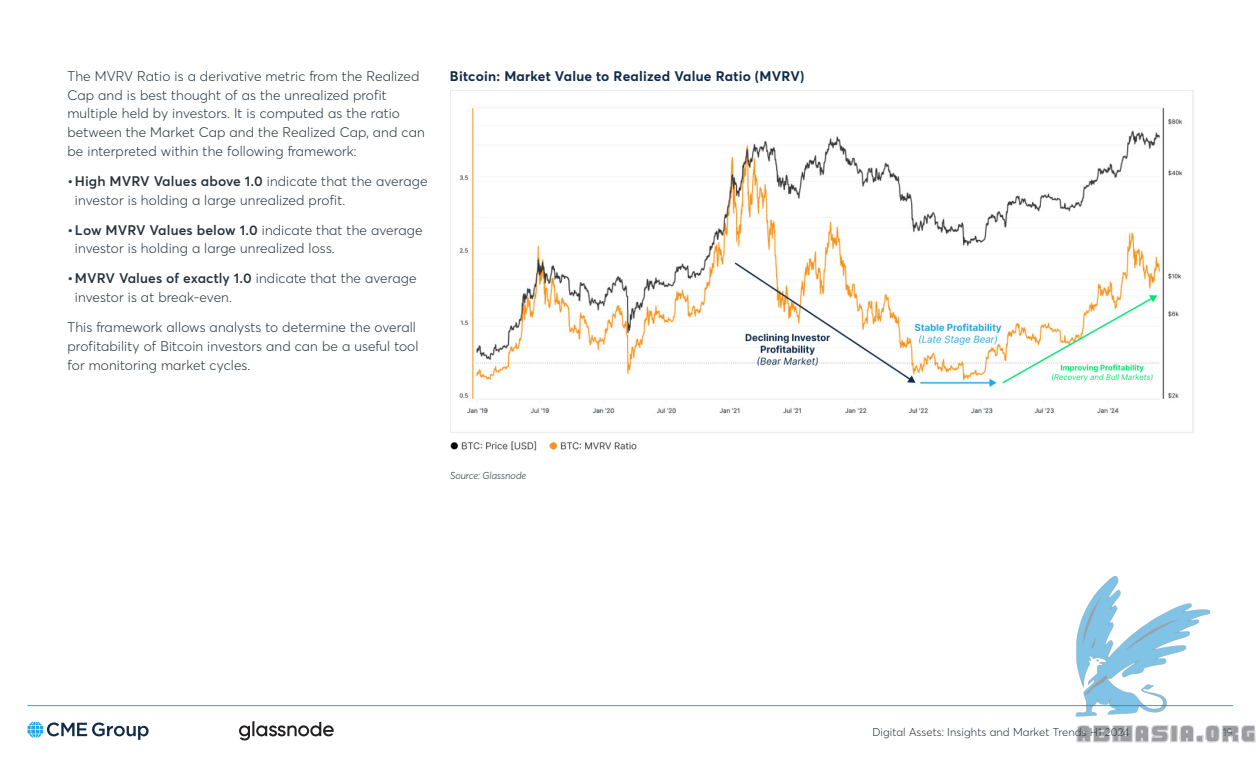
<style>
.page{position:relative;width:1260px;height:765px;background:#fff}
.page>*{position:absolute;margin:0;border:0;box-sizing:border-box;transform-origin:0 0}
.t1{font:300 13.75px/18.8px "Averta";letter-spacing:.01em;color:#25323c}
.t2{font:700 13.75px "Averta";letter-spacing:.02em;color:#112b4a}
.t3{font:300 11.25px "Averta";letter-spacing:.01em;color:#25323c}
.t4{font:300 11.25px "Averta";color:#5a6874}
.t5{font:italic 300 10px "Averta";color:#25323c}
.s1{font-weight:600}
</style>
<div class="page">
<hr style="left:28px;top:705px;width:1205px;height:1px;background:#25a9e0">
<img style="left:450px;top:90px;width:744px;height:361px">
<svg style="left:28px;top:722px;width:121px;height:18px"></svg>
<svg style="left:239px;top:721px;width:95px;height:20px"></svg>
<img style="left:1071px;top:576px;width:185px;height:167px">
<p class="t1" style="left:68px;top:66px;width:359px">The MVRV Ratio is a derivative metric from the Realized Cap and is best thought of as the unrealized profit multiple held by investors. It is computed as the ratio between the Market Cap and the Realized Cap, and can be interpreted within the following framework:</p>
<p class="t1" style="left:75px;top:171px;width:354px;text-indent:-7px"><span class="s1">•High MVRV Values above 1.0</span> indicate that the average investor is holding a large unrealized profit.</p>
<p class="t1" style="left:75px;top:220px;width:349px;text-indent:-7px"><span class="s1">•Low MVRV Values below 1.0</span> indicate that the average investor is holding a large unrealized loss.</p>
<p class="t1" style="left:75px;top:269px;width:343px;text-indent:-7px"><span class="s1">•MVRV Values of exactly 1.0</span> indicate that the average investor is at break-even.</p>
<p class="t1" style="left:68px;top:318px;width:353px">This framework allows analysts to determine the overall profitability of Bitcoin investors and can be a useful tool for monitoring market cycles.</p>
<p class="t2" style="left:450px;top:66px;width:356px">Bitcoin: Market Value to Realized Value Ratio (MVRV)</p>
<p class="t5" style="left:450px;top:469px;width:78px">Source: Glassnode</p>
<p class="t3" style="left:872px;top:725px;width:259px">Digital Assets: Insights and Market Trends H1 2024</p>
<p class="t4" style="left:1223px;top:725px;width:12px">19</p>
</div>
